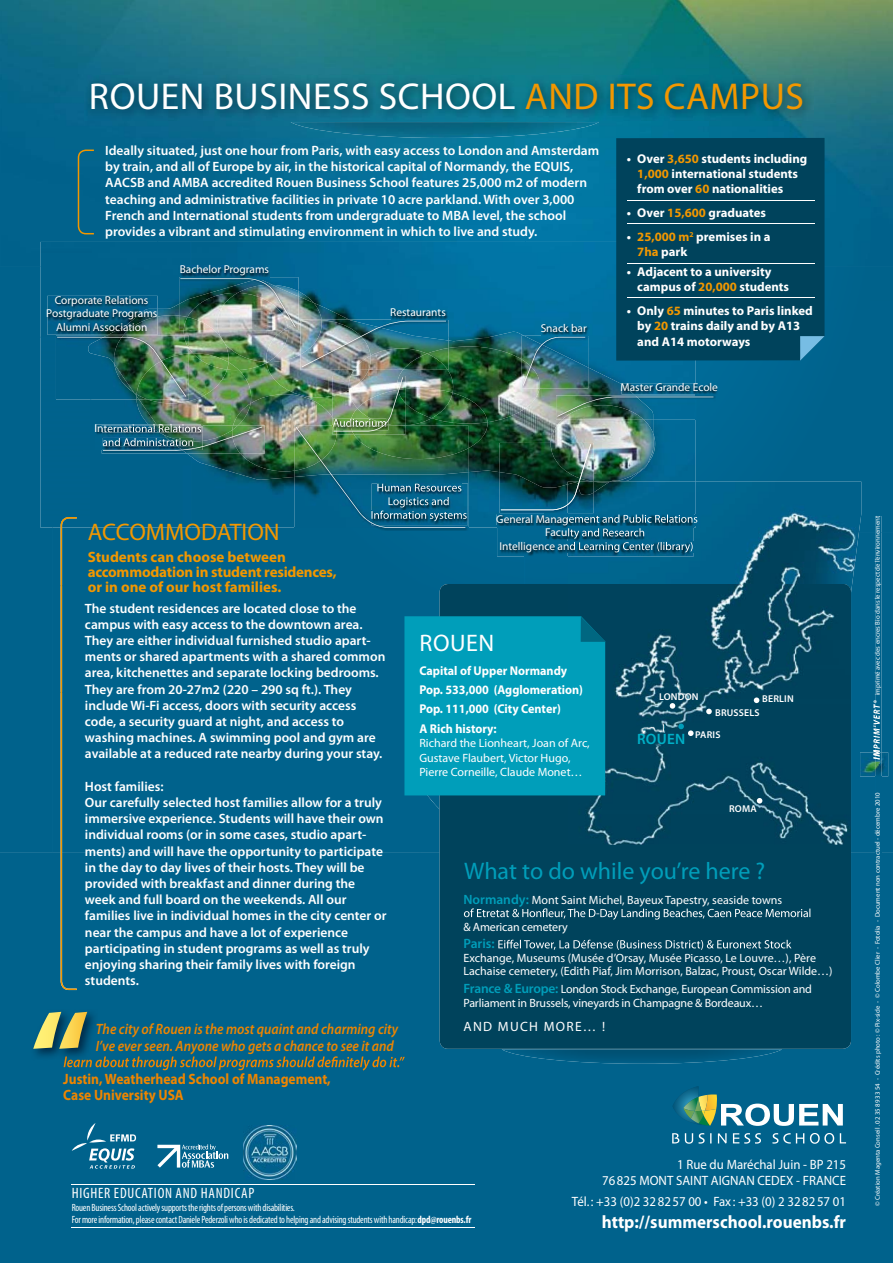
<style>
.page{position:relative;width:893px;height:1263px;background:#fff}
.page>*{position:absolute;margin:0;border:0;box-sizing:border-box;transform-origin:0 0}
.t1{font:37.5px "Myriad Pro";letter-spacing:.015em;color:#fff}
.t2{font:300 24px "Myriad Pro";color:#009eba}
.t3{font:300 24px "Myriad Pro";color:#f29700}
.t4{font:300 24px "Myriad Pro";letter-spacing:.02em;color:#fff}
.t5{font:700 18px "Myriad Pro";color:#fff;scale:.95 1}
.t6{font:italic 600 15px/16.5px "Myriad Pro";color:#ee8500;scale:.9 1}
.t7{font:700 15px/15px "Myriad Pro";color:#f29700}
.t8{font:700 15px/16.5px "Myriad Pro";color:#ee8500;scale:.9 1}
.t9{font:condensed 15px "Myriad Pro";letter-spacing:.05em;color:#fff}
.t10{font:600 15px "Myriad Pro";letter-spacing:.02em;color:#00b0c7}
.t11{font:600 13.5px/16.2px "Myriad Pro";color:#fff}
.t12{font:13.5px/16.2px "Myriad Pro";color:#fff;text-align:right;scale:.95 1}
.t13{font:900 13.5px "Myriad Pro";letter-spacing:.1em;color:#fff}
.t14{font:600 13.5px "Myriad Pro";color:#009eba}
.t15{font:700 12.75px/15.3px "Myriad Pro";color:#fff}
.t16{font:700 12.75px/19.5px "Myriad Pro";color:#fff;scale:.95 1}
.t17{font:12px/13.5px "Myriad Pro";color:#fff}
.t18{font:600 semi-condensed 11.4px/13.6px "Myriad Pro";color:#fff;text-align:center}
.t19{font:condensed 10.5px/12.6px "Myriad Pro";letter-spacing:-.02em;color:#fff;scale:.95 1}
.t20{font:600 9.9px/21.6px "Myriad Pro";letter-spacing:.02em;color:#fff}
.t21{font:6.75px "Myriad Pro";color:#fff}
.s1{color:#f29700}
.s2{font-weight:600;font-size:13.5px;color:#009eba}
.s3{font-weight:700}
</style>
<div class="page">
<div style="left:0;top:852px;width:893px;height:411px;background:#00628c"></div>
<img style="left:526px;top:0;width:367px;height:266px">
<img style="left:158px;top:0;width:368px;height:242px">
<img style="left:0;top:0;width:158px;height:266px">
<div style="left:824px;top:266px;width:69px;height:266px;background:#00628c"></div>
<div style="left:0;top:266px;width:52px;height:586px;background:#00628c"></div>
<div style="left:851px;top:532px;width:42px;height:320px;background:#00628c"></div>
<img style="left:875px;top:516px;width:6px;height:236px">
<img style="left:875px;top:776px;width:6px;height:76px">
<svg style="left:78px;top:150px;width:16px;height:84px"></svg>
<div style="left:40px;top:242px;width:151px;height:95px;background:#00618b"></div>
<img style="left:191px;top:242px;width:425px;height:36px">
<div style="left:40px;top:337px;width:17px;height:190px;background:#00628d"></div>
<img style="left:181px;top:265px;width:89px;height:12px">
<img style="left:47px;top:296px;width:10px;height:39px">
<img style="left:179px;top:277px;width:119px;height:1px">
<svg style="left:672px;top:1133px;width:7px;height:10px"></svg>
<svg style="left:685px;top:1133px;width:26px;height:11px"></svg>
<svg style="left:718px;top:1133px;width:9px;height:10px"></svg>
<svg style="left:733px;top:1133px;width:28px;height:10px"></svg>
<svg style="left:772px;top:1133px;width:32px;height:10px"></svg>
<svg style="left:810px;top:1133px;width:24px;height:11px"></svg>
<svg style="left:840px;top:1133px;width:6px;height:10px"></svg>
<svg style="left:673px;top:1086px;width:170px;height:40px"></svg>
<hr style="left:72px;top:1184px;width:403px;height:1px;background:#fff">
<hr style="left:72px;top:1227px;width:403px;height:1px;background:#fff">
<svg style="left:157px;top:1144px;width:71px;height:24px"></svg>
<svg style="left:72px;top:1123px;width:64px;height:45px;background:#2d7ea0"></svg>
<img style="left:29px;top:1008px;width:69px;height:52px">
<svg style="left:33px;top:1012px;width:54px;height:37px;background:#8b9d67"></svg>
<svg style="left:64px;top:1056px;width:341px;height:14px;background:#3e6a66"></svg>
<img style="left:861px;top:752px;width:27px;height:24px">
<img style="left:875px;top:752px;width:6px;height:24px">
<svg style="left:873px;top:700px;width:7px;height:59px"></svg>
<img style="left:85px;top:76px;width:728px;height:44px">
<div style="left:616px;top:138px;width:208px;height:140px;background:#00435c"></div>
<hr style="left:627px;top:200px;width:188px;height:1px;background:#fff">
<hr style="left:627px;top:224px;width:188px;height:1px;background:#fff">
<hr style="left:627px;top:263px;width:188px;height:1px;background:#fff">
<img style="left:291px;top:122px;width:308px;height:16px">
<img style="left:502px;top:1049px;width:280px;height:15px">
<div style="left:440px;top:584px;width:411px;height:465px;background:#00435c;border-radius:9px"></div>
<img style="left:825px;top:482px;width:36px;height:363px">
<img style="left:825px;top:584px;width:26px;height:261px">
<img style="left:57px;top:278px;width:768px;height:712px">
<img style="left:243px;top:1126px;width:53px;height:53px">
<h1 class="t1" style="left:89px;top:73px;width:717px">ROUEN BUSINESS SCHOOL <span class="s1">AND ITS CAMPUS</span></h1>
<p class="t11" style="left:105px;top:142px;width:495px">Ideally situated, just one hour from Paris, with easy access to London and Amsterdam by train, and all of Europe by air, in the historical capital of Normandy, the EQUIS, AACSB and AMBA accredited Rouen Business School features 25,000 m2 of modern teaching and administrative facilities in private 10 acre parkland. With over 3,000<br>French and International students from undergraduate to MBA level, the school provides a vibrant and stimulating environment in which to live and study.</p>
<p class="t18" style="left:46px;top:293px;width:113px">Corporate Relations<br>Postgraduate Programs<br>Alumni Association</p>
<p class="t18" style="left:180px;top:262px;width:91px">Bachelor Programs</p>
<p class="t18" style="left:390px;top:306px;width:57px">Restaurants</p>
<p class="t18" style="left:541px;top:321px;width:48px">Snack bar</p>
<p class="t15" style="left:637px;top:150px;width:172px;text-indent:-11px">• Over <span class="s1">3,650</span> students including<br><span class="s1">1,000</span> international students from over <span class="s1">60</span> nationalities</p>
<p class="t15" style="left:627px;top:205px;width:141px">• Over <span class="s1">15,600</span> graduates</p>
<p class="t15" style="left:637px;top:229px;width:135px;text-indent:-11px">• <span class="s1">25,000 m</span><sup>2</sup> premises in a<br><span class="s1">7ha</span> park</p>
<p class="t15" style="left:637px;top:263px;width:153px;text-indent:-11px">• Adjacent to a university campus of <span class="s1">20,000</span> students</p>
<p class="t15" style="left:637px;top:303px;width:177px;text-indent:-11px">• Only <span class="s1">65</span> minutes to Paris linked by <span class="s1">20</span> trains daily and by A13 and A14 motorways</p>
<p class="t18" style="left:621px;top:380px;width:99px">Master Grande Ecole</p>
<h2 class="t3" style="left:88px;top:517px;width:193px">ACCOMMODATION</h2>
<p class="t7" style="left:88px;top:549px;width:250px">Students can choose between accommodation in student residences, or in one of our host families.</p>
<p class="t11" style="left:85px;top:600px;width:302px">The student residences are located close to the campus with easy access to the downtown area.<br>They are either individual furnished studio apart&shy;ments or shared apartments with a shared common area, kitchenettes and separate locking bedrooms.<br>They are from 20-27m2 (220 – 290 sq ft.). They include Wi-Fi access, doors with security access code, a security guard at night, and access to washing machines. A swimming pool and gym are available at a reduced rate nearby during your stay.</p>
<p class="t11" style="left:85px;top:778px;width:303px">Host families:<br>Our carefully selected host families allow for a truly immersive experience. Students will have their own individual rooms (or in some cases, studio apart&shy;ments) and will have the opportunity to participate in the day to day lives of their hosts. They will be provided with breakfast and dinner during the week and full board on the weekends. All our families live in individual homes in the city center or near the campus and have a lot of experience participating in student programs as well as truly enjoying sharing their family lives with foreign students.</p>
<p class="t6" style="left:96px;top:1020px;width:337px">The city of Rouen is the most quaint and charming city<br>I’ve ever seen. Anyone who gets a chance to see it and</p>
<p class="t8" style="left:63px;top:1070px;width:299px">Justin, Weatherhead School of Management,<br>Case University USA</p>
<h2 class="t4" style="left:420px;top:629px;width:76px">ROUEN</h2>
<p class="t16" style="left:419px;top:660px;width:174px">Capital of Upper Normandy<br>Pop. 533,000 (Agglomeration)<br>Pop. 111,000 (City Center)<br>A Rich history:</p>
<p class="t17" style="left:419px;top:736px;width:172px;line-height:14.4px">Richard the Lionheart, Joan of Arc,<br>Gustave Flaubert, Victor Hugo,<br>Pierre Corneille, Claude Monet…</p>
<p class="t20" style="left:659px;top:685px;width:41px">LONDON</p>
<p class="t20" style="left:695px;top:702px;width:66px;text-indent:20px">BRUSSELS<br>PARIS</p>
<p class="t20" style="left:762px;top:688px;width:33px">BERLIN</p>
<p class="t10" style="left:637px;top:729px;width:50px">ROUEN</p>
<p class="t20" style="left:729px;top:797px;width:29px">ROMA</p>
<h2 class="t2" style="left:464px;top:856px;width:303px">What to do while you’re here ?</h2>
<p class="t17" style="left:463px;top:893px;width:320px"><span class="s2">Normandy:</span> Mont Saint Michel, Bayeux Tapestry, seaside towns</p>
<p class="t17" style="left:463px;top:920px;width:106px">&amp; American cemetery</p>
<p class="t14" style="left:463px;top:935px;width:33px">Paris:</p>
<p class="t17" style="left:463px;top:951px;width:371px">Exchange, Museums (Musée d’Orsay, Musée Picasso, Le Louvre…), Père<br>Lachaise cemetery, (Edith Piaf, Jim Morrison, Balzac, Proust, Oscar Wilde…)</p>
<p class="t17" style="left:463px;top:982px;width:350px"><span class="s2">France &amp; Europe:</span> London Stock Exchange, European Commission and<br>Parliament in Brussels, vineyards in Champagne &amp; Bordeaux…</p>
<p class="t13" style="left:463px;top:1018px;width:143px">AND MUCH MORE… !</p>
<p class="t9" style="left:72px;top:1184px;width:184px">HIGHER EDUCATION AND HANDICAP</p>
<p class="t19" style="left:72px;top:1201px;width:422px">Rouen Business School actively supports the rights of persons with disabilities.<br>For more information, please contact Daniele Pederzoli who is dedicated to helping and advising students with handicap: <span class="s3">dpd@rouenbs.fr</span></p>
<p class="t12" style="left:602px;top:1156px;width:258px">1 Rue du Maréchal Juin - BP 215<br>76 825 MONT SAINT AIGNAN CEDEX - FRANCE</p>
<p class="t12" style="left:572px;top:1193px;width:290px">Tél. : +33 (0)2 32 82 57 00 • Fax : +33 (0) 2 32 82 57 01</p>
<h3 class="t5" style="left:602px;top:1210px;width:259px">http://summerschool.rouenbs.fr</h3>
<p class="t21" style="left:873px;top:695px;width:181px;rotate:-90deg">imprimé avec des encres Bio dans le respect de l’environnement</p>
<p class="t21" style="left:873px;top:1206px;width:415px;rotate:-90deg">© Création Magenta Conseil . 02 35 89 33 54 - Crédits photo : © Pix-side - © Colombe Clier - Fotolia - Document non contractuel - décembre 2010</p>
</div>
